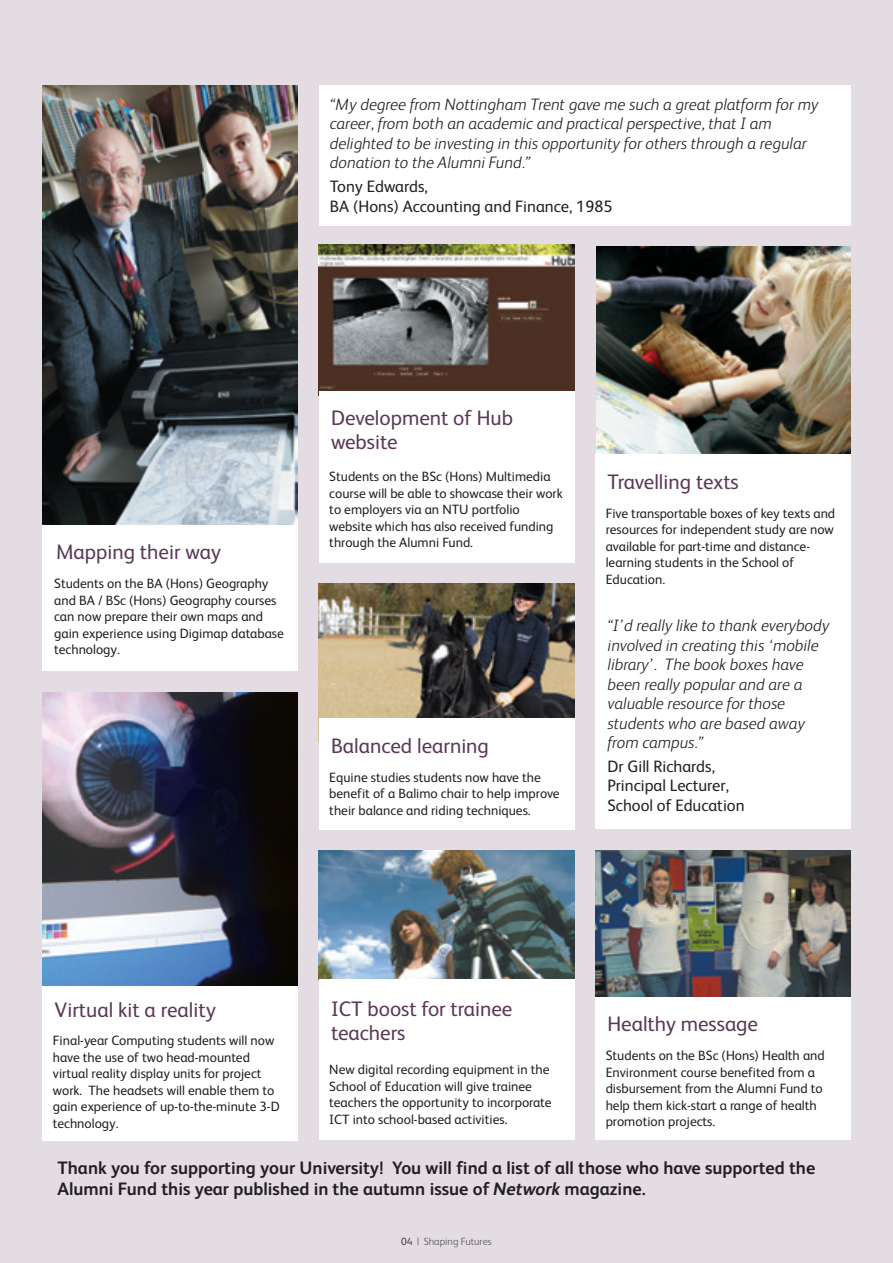
<style>
.page{position:relative;width:893px;height:1263px;background:#e3dce3}
.page>*{position:absolute;margin:0;border:0;box-sizing:border-box;transform-origin:0 0}
.t1{font:21px/24px "FS Albert";color:#5a3856}
.t2{font:700 18px/21.6px "FS Albert";color:#231f20}
.t3{font:italic 300 16.5px/19.5px "FS Albert";color:#231f20}
.t4{font:16.5px/19.5px "FS Albert";color:#231f20}
.t5{font:13.5px/16.5px "FS Albert";color:#231f20}
.t6{font:300 10.5px "FS Albert";color:#57585a}
.s1{font-style:italic}
.s2{color:#231f20}
</style>
<div class="page">
<img style="left:319px;top:850px;width:255px;height:129px">
<img style="left:319px;top:245px;width:255px;height:146px">
<img style="left:595px;top:850px;width:255px;height:147px">
<img style="left:596px;top:247px;width:254px;height:207px">
<img style="left:319px;top:584px;width:255px;height:134px">
<div style="left:595px;top:997px;width:255px;height:142px;background:#fff"></div>
<div style="left:319px;top:979px;width:255px;height:161px;background:#fff"></div>
<div style="left:319px;top:418px;width:255px;height:145px;background:#fff"></div>
<div style="left:319px;top:718px;width:255px;height:111px;background:#fff"></div>
<div style="left:43px;top:983px;width:255px;height:158px;background:#fff"></div>
<div style="left:595px;top:454px;width:255px;height:375px;background:#fff"></div>
<div style="left:319px;top:391px;width:255px;height:68px;background:#fff"></div>
<img style="left:43px;top:85px;width:255px;height:440px">
<img style="left:43px;top:692px;width:255px;height:294px">
<div style="left:43px;top:525px;width:255px;height:145px;background:#fff"></div>
<div style="left:319px;top:85px;width:531px;height:140px;background:#fff"></div>
<p class="t3" style="left:330px;top:96px;width:490px">“My degree from Nottingham Trent gave me such a great platform for my career, from both an academic and practical perspective, that I am delighted to be investing in this opportunity for others through a regular donation to the Alumni Fund.”</p>
<p class="t4" style="left:330px;top:179px;width:284px">Tony Edwards,<br>BA (Hons) Accounting and Finance, 1985</p>
<h1 class="t1" style="left:56px;top:542px;width:167px">Mapping their way</h1>
<p class="t5" style="left:54px;top:577px;width:231px">Students on the BA (Hons) Geography and BA / BSc (Hons) Geography courses can now prepare their own maps and gain experience using Digimap database technology.</p>
<h1 class="t1" style="left:331px;top:407px;width:183px">Development of Hub website</h1>
<p class="t5" style="left:329px;top:470px;width:235px">Students on the BSc (Hons) Multimedia course will be able to showcase their work to employers via an NTU portfolio website which has also received funding through the Alumni Fund.</p>
<h1 class="t1" style="left:331px;top:736px;width:159px">Balanced learning</h1>
<p class="t5" style="left:329px;top:770px;width:232px">Equine studies students now have the benefit of a Balimo chair to help improve their balance and riding techniques.</p>
<h1 class="t1" style="left:607px;top:471px;width:133px">Travelling texts</h1>
<p class="t5" style="left:606px;top:506px;width:231px">Five transportable boxes of key texts and resources for independent study are now available for part-time and distance&shy;learning students in the School of Education.</p>
<p class="t3" style="left:608px;top:617px;width:223px">“I’d really like to thank everybody involved in creating this ‘mobile library’. The book boxes have been really popular and are a valuable resource for those students who are based away from campus.”</p>
<p class="t4" style="left:608px;top:758px;width:138px">Dr Gill Richards,<br>Principal Lecturer,<br>School of Education</p>
<h1 class="t1" style="left:55px;top:1000px;width:163px">Virtual kit a reality</h1>
<p class="t5" style="left:53px;top:1033px;width:228px">Final-year Computing students will now have the use of two head-mounted virtual reality display units for project work. The headsets will enable them to gain experience of up-to-the-minute 3-D technology.</p>
<h1 class="t1" style="left:331px;top:999px;width:183px">ICT boost for trainee teachers</h1>
<p class="t5" style="left:329px;top:1063px;width:224px">New digital recording equipment in the School of Education will give trainee teachers the opportunity to incorporate ICT into school-based activities.</p>
<h1 class="t1" style="left:607px;top:1014px;width:152px">Healthy message</h1>
<p class="t5" style="left:606px;top:1049px;width:221px">Students on the BSc (Hons) Health and Environment course benefited from a disbursement from the Alumni Fund to help them kick-start a range of health promotion projects.</p>
<h2 class="t2" style="left:58px;top:1158px;width:759px">Thank you for supporting your University! You will find a list of all those who have supported the<br>Alumni Fund this year published in the autumn issue of <span class="s1">Network</span> magazine.</h2>
<p class="t6" style="left:401px;top:1237px;width:92px"><span class="s2">04</span> | Shaping Futures</p>
</div>
